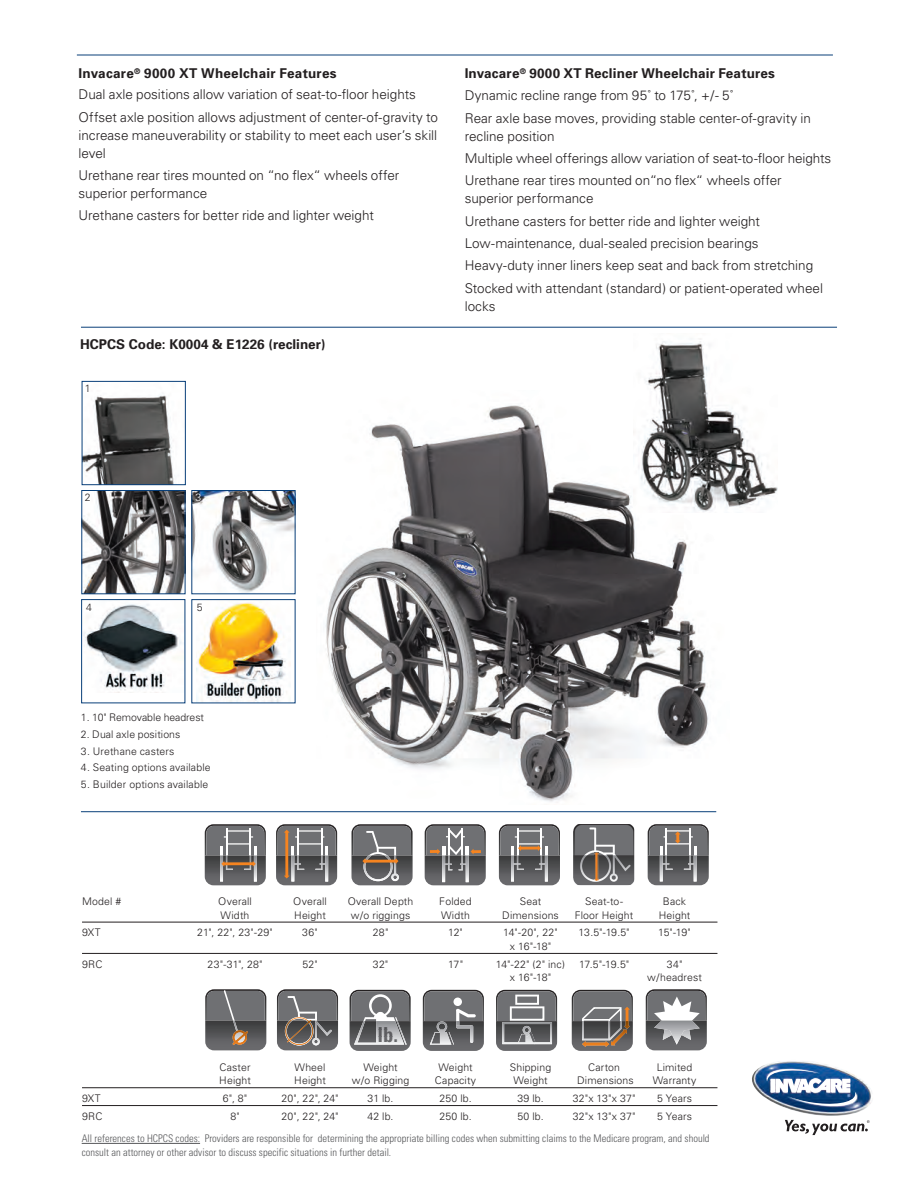
<style>
.page{position:relative;width:918px;height:1188px;background:#fff}
.page>*{position:absolute;margin:0;border:0;box-sizing:border-box;transform-origin:0 0}
.t1{font:700 condensed 20.7px "Univers";color:#6f7073}
.t2{font:300 13.5px/22.4px "Univers";color:#231f20}
.t3{font:700 13.5px "Univers";color:#231f20}
.t4{font:300 10.5px "Univers";letter-spacing:.015em;color:#231f20}
.t5{font:300 condensed 10.5px/13.5px "Univers";color:#57585a}
.t6{font:300 10.5px "Univers";letter-spacing:-.005em;color:#231f20}
.t7{font:300 10.5px "Univers";color:#fff}
.s1{font-weight:700}
</style>
<div class="page">
<hr style="left:81px;top:811px;width:635px;height:1px;background:#093f79">
<img style="left:752px;top:1061px;width:120px;height:59px">
<img style="left:767px;top:1067px;width:90px;height:42px">
<svg style="left:785px;top:1120px;width:85px;height:15px"></svg>
<hr style="left:77px;top:55px;width:756px;height:1px;background:#093f79">
<hr style="left:81px;top:327px;width:756px;height:1px;background:#093f79">
<hr style="left:82px;top:922px;width:635px;height:1px;background:#231f20">
<hr style="left:82px;top:953px;width:635px;height:1px;background:#231f20">
<hr style="left:82px;top:1087px;width:635px;height:1px;background:#231f20">
<hr style="left:82px;top:1105px;width:635px;height:1px;background:#231f20">
<img style="left:83px;top:604px;width:99px;height:86px">
<div style="left:81px;top:599px;width:104px;height:104px;border:1px solid #093f79"></div>
<img style="left:194px;top:492px;width:99px;height:100px">
<div style="left:192px;top:490px;width:103px;height:104px;border:1px solid #093f79"></div>
<img style="left:84px;top:393px;width:90px;height:90px">
<div style="left:82px;top:381px;width:104px;height:104px;border:1px solid #093f79"></div>
<img style="left:84px;top:492px;width:99px;height:100px">
<div style="left:82px;top:490px;width:103px;height:104px;border:1px solid #093f79"></div>
<img style="left:196px;top:602px;width:91px;height:99px">
<img style="left:325px;top:405px;width:384px;height:397px">
<img style="left:634px;top:341px;width:144px;height:172px">
<hr style="left:82px;top:1143px;width:118px;height:1px;background:#57585a">
<img style="left:496px;top:1044px;width:61px;height:7px">
<svg style="left:496px;top:990px;width:61px;height:54px;background:#7b7c7e"></svg>
<img style="left:573px;top:1047px;width:59px;height:4px">
<svg style="left:572px;top:990px;width:61px;height:57px;background:#76706d"></svg>
<img style="left:423px;top:1045px;width:61px;height:6px">
<svg style="left:423px;top:990px;width:61px;height:55px;background:#747477"></svg>
<img style="left:350px;top:1045px;width:60px;height:6px">
<svg style="left:350px;top:990px;width:61px;height:55px;background:#808183"></svg>
<svg style="left:379px;top:1027px;width:18px;height:16px"></svg>
<img style="left:646px;top:1045px;width:60px;height:5px">
<svg style="left:646px;top:989px;width:61px;height:56px"></svg>
<img style="left:426px;top:882px;width:58px;height:3px">
<svg style="left:425px;top:824px;width:61px;height:58px;background:#787677"></svg>
<img style="left:501px;top:882px;width:57px;height:3px">
<svg style="left:499px;top:824px;width:61px;height:58px;background:#767474"></svg>
<img style="left:207px;top:882px;width:57px;height:3px">
<svg style="left:205px;top:824px;width:61px;height:58px;background:#777574"></svg>
<img style="left:573px;top:824px;width:61px;height:61px">
<img style="left:594px;top:853px;width:4px;height:28px">
<img style="left:277px;top:1045px;width:61px;height:5px">
<svg style="left:277px;top:989px;width:61px;height:56px;background:#737070"></svg>
<img style="left:649px;top:881px;width:59px;height:4px">
<svg style="left:648px;top:824px;width:61px;height:57px;background:#767576"></svg>
<img style="left:206px;top:1045px;width:60px;height:5px">
<svg style="left:205px;top:989px;width:61px;height:56px;background:#6c6968"></svg>
<img style="left:278px;top:882px;width:57px;height:3px">
<svg style="left:276px;top:824px;width:61px;height:58px;background:#7a7674"></svg>
<img style="left:352px;top:881px;width:60px;height:4px">
<svg style="left:351px;top:824px;width:62px;height:57px;background:#767372"></svg>
<p class="t2" style="left:79px;top:63px;width:361px;line-height:21.8px"><span class="s1">Invacare</span><sup>®</sup> <span class="s1">9000 XT Wheelchair Features<br></span>Dual axle positions allow variation of seat-to-floor heights<br>Offset axle position allows adjustment of center-of-gravity to</p>
<p class="t2" style="left:79px;top:126px;width:360px;line-height:18px">increase maneuverability or stability to meet each user’s skill level</p>
<p class="t2" style="left:79px;top:166px;width:322px;line-height:18px">Urethane rear tires mounted on “no flex“ wheels offer superior performance</p>
<p class="t2" style="left:79px;top:204px;width:297px">Urethane casters for better ride and lighter weight</p>
<p class="t3" style="left:80px;top:336px;width:247px">HCPCS Code: K0004 &amp; E1226 (recliner)</p>
<p class="t4" style="left:85px;top:382px;width:7px">1</p>
<p class="t2" style="left:465px;top:62px;width:348px"><span class="s1">Invacare</span><sup>®</sup> <span class="s1">9000 XT Recliner Wheelchair Features<br></span>Dynamic recline range from 95˚ to 175˚, +/- 5˚<br>Rear axle base moves, providing stable center-of-gravity in</p>
<p class="t2" style="left:465px;top:125px;width:368px">recline position<br>Multiple wheel offerings allow variation of seat-to-floor heights<br>Urethane rear tires mounted on“no flex“ wheels offer</p>
<p class="t2" style="left:465px;top:187px;width:360px">superior performance<br>Urethane casters for better ride and lighter weight Low-maintenance, dual-sealed precision bearings Heavy-duty inner liners keep seat and back from stretching Stocked with attendant (standard) or patient-operated wheel</p>
<p class="t2" style="left:465px;top:295px;width:32px">locks</p>
<p class="t4" style="left:85px;top:491px;width:7px">2</p>
<p class="t7" style="left:195px;top:491px;width:7px">3</p>
<p class="t4" style="left:86px;top:601px;width:7px">4</p>
<p class="t4" style="left:197px;top:601px;width:7px">5</p>
<p class="t6" style="left:81px;top:711px;width:125px">1. 10" Removable headrest</p>
<p class="t4" style="left:81px;top:728px;width:101px">2. Dual axle positions</p>
<p class="t4" style="left:81px;top:744px;width:95px">3. Urethane casters</p>
<p class="t4" style="left:81px;top:761px;width:131px">4. Seating options available</p>
<p class="t4" style="left:81px;top:778px;width:129px">5. Builder options available</p>
<p class="t4" style="left:82px;top:895px;width:41px">Model #</p>
<p class="t4" style="left:218px;top:895px;width:35px">Overall</p>
<p class="t4" style="left:293px;top:895px;width:35px">Overall</p>
<p class="t4" style="left:348px;top:895px;width:67px">Overall Depth</p>
<p class="t4" style="left:439px;top:895px;width:34px">Folded</p>
<p class="t4" style="left:520px;top:895px;width:23px">Seat</p>
<p class="t4" style="left:585px;top:895px;width:39px">Seat-to-</p>
<p class="t4" style="left:663px;top:895px;width:25px">Back</p>
<p class="t4" style="left:221px;top:909px;width:30px">Width</p>
<p class="t4" style="left:294px;top:909px;width:33px">Height</p>
<p class="t4" style="left:351px;top:909px;width:61px">w/o riggings</p>
<p class="t4" style="left:441px;top:909px;width:30px">Width</p>
<p class="t4" style="left:502px;top:909px;width:58px">Dimensions</p>
<p class="t4" style="left:575px;top:909px;width:60px">Floor Height</p>
<p class="t4" style="left:659px;top:909px;width:33px">Height</p>
<p class="t4" style="left:82px;top:926px;width:20px">9XT</p>
<p class="t4" style="left:197px;top:926px;width:77px">21", 22", 23"-29"</p>
<p class="t4" style="left:302px;top:926px;width:17px">36"</p>
<p class="t4" style="left:373px;top:926px;width:17px">28"</p>
<p class="t4" style="left:448px;top:926px;width:16px">12"</p>
<p class="t4" style="left:503px;top:926px;width:56px">14"-20", 22"</p>
<p class="t4" style="left:579px;top:926px;width:52px">13.5"-19.5"</p>
<p class="t4" style="left:658px;top:926px;width:34px">15"-19"</p>
<p class="t4" style="left:510px;top:940px;width:43px">x 16"-18"</p>
<p class="t4" style="left:82px;top:958px;width:22px">9RC</p>
<p class="t4" style="left:208px;top:958px;width:56px">23"-31", 28"</p>
<p class="t4" style="left:302px;top:958px;width:17px">52"</p>
<p class="t4" style="left:373px;top:958px;width:17px">32"</p>
<p class="t4" style="left:448px;top:958px;width:16px">17"</p>
<p class="t4" style="left:496px;top:958px;width:71px">14"-22" (2" inc)</p>
<p class="t4" style="left:579px;top:958px;width:51px">17.5"-19.5"</p>
<p class="t4" style="left:667px;top:958px;width:17px">34"</p>
<p class="t4" style="left:510px;top:971px;width:43px">x 16"-18"</p>
<p class="t4" style="left:647px;top:971px;width:56px">w/headrest</p>
<h1 class="t1" style="left:377px;top:1022px;width:22px">lb.</h1>
<p class="t4" style="left:219px;top:1061px;width:33px">Caster</p>
<p class="t4" style="left:294px;top:1061px;width:33px">Wheel</p>
<p class="t4" style="left:363px;top:1061px;width:36px">Weight</p>
<p class="t4" style="left:438px;top:1061px;width:36px">Weight</p>
<p class="t4" style="left:510px;top:1061px;width:43px">Shipping</p>
<p class="t4" style="left:588px;top:1061px;width:34px">Carton</p>
<p class="t4" style="left:657px;top:1061px;width:37px">Limited</p>
<p class="t4" style="left:219px;top:1074px;width:33px">Height</p>
<p class="t4" style="left:294px;top:1074px;width:33px">Height</p>
<p class="t4" style="left:352px;top:1074px;width:59px">w/o Rigging</p>
<p class="t4" style="left:435px;top:1074px;width:43px">Capacity</p>
<p class="t4" style="left:513px;top:1074px;width:36px">Weight</p>
<p class="t4" style="left:577px;top:1074px;width:58px">Dimensions</p>
<p class="t4" style="left:653px;top:1074px;width:45px">Warranty</p>
<p class="t4" style="left:82px;top:1092px;width:20px">9XT</p>
<p class="t4" style="left:223px;top:1092px;width:26px">6", 8"</p>
<p class="t4" style="left:282px;top:1092px;width:59px">20", 22", 24"</p>
<p class="t4" style="left:368px;top:1092px;width:27px">31 lb.</p>
<p class="t4" style="left:439px;top:1092px;width:34px">250 lb.</p>
<p class="t4" style="left:517px;top:1092px;width:28px">39 lb.</p>
<p class="t4" style="left:573px;top:1092px;width:64px">32"x 13"x 37"</p>
<p class="t4" style="left:657px;top:1092px;width:36px">5 Years</p>
<p class="t4" style="left:82px;top:1110px;width:22px">9RC</p>
<p class="t4" style="left:230px;top:1110px;width:11px">8"</p>
<p class="t4" style="left:281px;top:1110px;width:59px">20", 22", 24"</p>
<p class="t4" style="left:367px;top:1110px;width:28px">42 lb.</p>
<p class="t4" style="left:439px;top:1110px;width:34px">250 lb.</p>
<p class="t4" style="left:517px;top:1110px;width:28px">50 lb.</p>
<p class="t4" style="left:573px;top:1110px;width:64px">32"x 13"x 37"</p>
<p class="t4" style="left:657px;top:1110px;width:36px">5 Years</p>
<p class="t5" style="left:82px;top:1132px;width:629px">All references to HCPCS codes: Providers are responsible for determining the appropriate billing codes when submitting claims to the Medicare program, and should consult an attorney or other advisor to discuss specific situations in further detail.</p>
</div>
